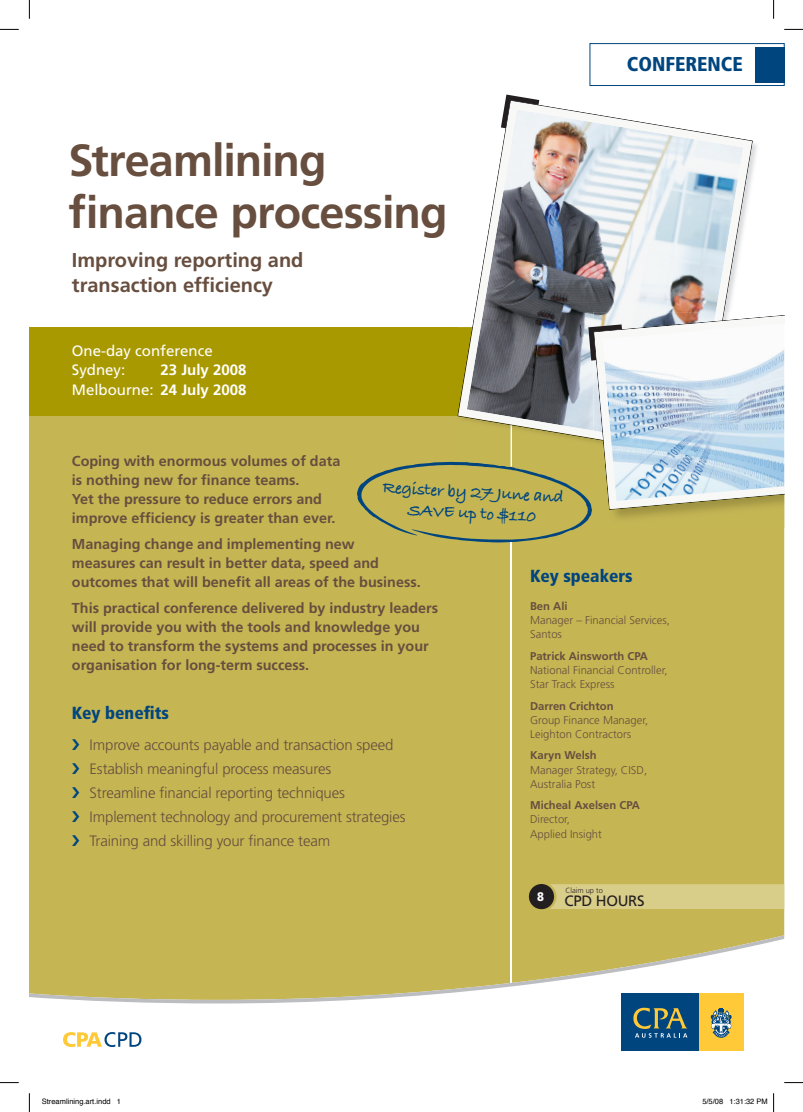
<style>
.page{position:relative;width:803px;height:1112px;background:#fff}
.page>*{position:absolute;margin:0;border:0;box-sizing:border-box;transform-origin:0 0}
.t1{font:700 45px/51.8px "Frutiger";letter-spacing:-.02em;color:#674e3f}
.t2{font:700 20px/25px "Frutiger";color:#674e3f}
.t3{font:900 condensed 20px "Frutiger";color:#01457f}
.t4{font:17.5px/21px "Bradley Hand ITCTT Bold";color:#01457f;text-align:center}
.t5{font:900 condensed 17.5px "Frutiger";color:#01457f}
.t6{font:300 15px/24px "Frutiger";letter-spacing:-.01em;color:#674e3f}
.t7{font:700 15px/19.5px "Frutiger";color:#fff;text-align:right}
.t8{font:15px/19.5px "Frutiger";color:#fff}
.t9{font:15px "Frutiger";letter-spacing:-.02em;color:#231f20}
.t10{font:700 14.38px/19px "Frutiger";color:#674e3f}
.t11{font:900 12.5px "Frutiger";color:#fff;scale:.9 1}
.t12{font:300 11.25px/14.1px "Frutiger";color:#674e3f}
.t13{font:700 11.25px "Frutiger";color:#674e3f}
.t14{font:7.5px "Helvetica";color:#000}
.t15{font:300 7.5px "Frutiger";color:#231f20}
.s1{font-weight:400}
</style>
<div class="page">
<div style="left:29px;top:416px;width:755px;height:519px;background:#c5b653"></div>
<div style="left:29px;top:327px;width:755px;height:89px;background:#a99901"></div>
<svg style="left:63px;top:1032px;width:78px;height:14px"></svg>
<hr style="left:511px;top:398px;width:1px;height:585px;background:#fff">
<div style="left:590px;top:43px;width:194px;height:43px;border:1px solid #01457f"></div>
<div style="left:755px;top:47px;width:29px;height:36px;background:#01457f"></div>
<div style="left:622px;top:993px;width:77px;height:57px;background:#01457f"></div>
<div style="left:699px;top:993px;width:44px;height:57px;background:#ffc938"></div>
<svg style="left:710px;top:1008px;width:22px;height:29px"></svg>
<svg style="left:633px;top:1007px;width:54px;height:30px"></svg>
<svg style="left:549px;top:883px;width:235px;height:25px;background:#d7cb86"></svg>
<div style="left:529px;top:883px;width:25px;height:25px;background:#231f20;border-radius:50%"></div>
<svg style="left:29px;top:935px;width:755px;height:68px;fill:#c5b653"></svg>
<img style="left:475px;top:106px;width:277px;height:206px">
<svg style="left:498px;top:94px;width:47px;height:40px"></svg>
<svg style="left:357px;top:312px;width:427px;height:231px"></svg>
<svg style="left:0;top:29px;width:19px;height:1px"></svg>
<svg style="left:784px;top:29px;width:19px;height:1px"></svg>
<svg style="left:0;top:1082px;width:19px;height:1px"></svg>
<svg style="left:784px;top:1082px;width:19px;height:1px"></svg>
<svg style="left:29px;top:0;width:1px;height:19px"></svg>
<svg style="left:29px;top:1093px;width:1px;height:18px"></svg>
<svg style="left:773px;top:0;width:1px;height:19px"></svg>
<svg style="left:773px;top:1093px;width:1px;height:18px"></svg>
<svg style="left:72px;top:739px;width:7px;height:11px"></svg>
<svg style="left:72px;top:763px;width:7px;height:11px"></svg>
<svg style="left:72px;top:787px;width:7px;height:11px"></svg>
<svg style="left:72px;top:811px;width:7px;height:11px"></svg>
<svg style="left:72px;top:835px;width:7px;height:11px"></svg>
<h1 class="t1" style="left:68px;top:134px;width:381px">Streamlining finance processing</h1>
<h2 class="t2" style="left:72px;top:247px;width:233px">Improving reporting and transaction efficiency</h2>
<p class="t8" style="left:72px;top:341px;width:142px">One-day conference<br>Sydney:</p>
<p class="t7" style="left:72px;top:360px;width:176px">23 July 2008<br><span class="s1">Melbourne:</span> 24 July 2008</p>
<h2 class="t3" style="left:627px;top:52px;width:117px">CONFERENCE</h2>
<p class="t10" style="left:72px;top:451px;width:270px">Coping with enormous volumes of data is nothing new for finance teams.<br>Yet the pressure to reduce errors and improve efficiency is greater than ever.</p>
<p class="t10" style="left:72px;top:534px;width:350px">Managing change and implementing new measures can result in better data, speed and outcomes that will benefit all areas of the business.</p>
<p class="t10" style="left:72px;top:598px;width:368px">This practical conference delivered by industry leaders will provide you with the tools and knowledge you need to transform the systems and processes in your organisation for long-term success.</p>
<p class="t5" style="left:72px;top:702px;width:99px">Key benefits</p>
<p class="t6" style="left:90px;top:733px;width:317px">Improve accounts payable and transaction speed Establish meaningful process measures<br>Streamline financial reporting techniques Implement technology and procurement strategies Training and skilling your finance team</p>
<p class="t4" style="left:383px;top:476px;width:183px;rotate:3deg">Register by 27 June and<br>SAVE up to $110</p>
<p class="t5" style="left:530px;top:564px;width:104px">Key speakers</p>
<p class="t13" style="left:530px;top:599px;width:39px">Ben Ali</p>
<p class="t12" style="left:530px;top:613px;width:141px">Manager – Financial Services,<br>Santos</p>
<p class="t13" style="left:530px;top:649px;width:119px">Patrick Ainsworth CPA</p>
<p class="t12" style="left:530px;top:663px;width:139px">National Financial Controller,<br>Star Track Express</p>
<p class="t13" style="left:530px;top:699px;width:85px">Darren Crichton</p>
<p class="t12" style="left:530px;top:712px;width:120px">Group Finance Manager,<br>Leighton Contractors</p>
<p class="t13" style="left:530px;top:748px;width:68px">Karyn Welsh</p>
<p class="t12" style="left:530px;top:762px;width:119px">Manager Strategy, CISD,<br>Australia Post</p>
<p class="t13" style="left:530px;top:798px;width:111px">Micheal Axelsen CPA</p>
<p class="t12" style="left:530px;top:812px;width:73px">Director,<br>Applied Insight</p>
<p class="t11" style="left:537px;top:888px;width:9px">8</p>
<p class="t15" style="left:565px;top:885px;width:39px">Claim up to</p>
<p class="t9" style="left:564px;top:891px;width:82px">CPD HOURS</p>
<p class="t14" style="left:42px;top:1095px;width:81px">Streamlining.art.indd 1</p>
<p class="t14" style="left:702px;top:1095px;width:67px">5/5/08 1:31:32 PM</p>
</div>
